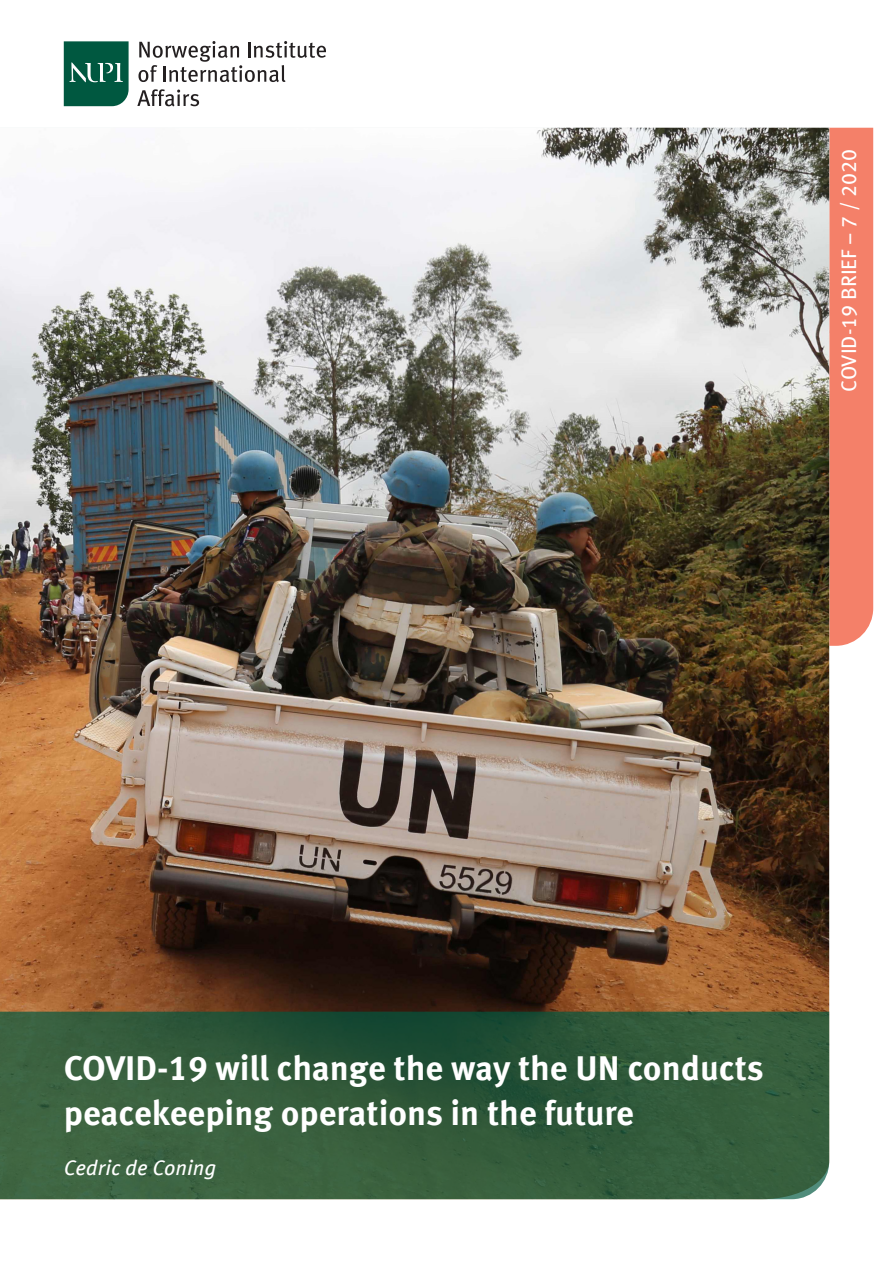
<style>
.page{position:relative;width:893px;height:1263px;background:#fff}
.page>*{position:absolute;margin:0;border:0;box-sizing:border-box;transform-origin:0 0}
.t1{font:700 34.5px/45px "Meta Offc Pro";color:#fff}
.t2{font:21px "Meta Offc Pro";color:#fff}
.t3{font:italic 21px "Meta Offc Pro";color:#fff}
</style>
<div class="page">
<div style="left:829px;top:128px;width:44px;height:518px;background:#f48069"></div>
<img style="left:0;top:128px;width:829px;height:884px">
<svg style="left:0;top:1012px;width:829px;height:187px;background:#335b3c"></svg>
<svg style="left:64px;top:41px;width:65px;height:65px;background:#196853"></svg>
<svg style="left:138px;top:41px;width:188px;height:41px"></svg>
<svg style="left:137px;top:89px;width:62px;height:17px"></svg>
<p class="t2" style="left:833px;top:392px;width:244px;rotate:-90deg">COVID-19 BRIEF – 7 / 2020</p>
<p class="t1" style="left:64px;top:1044px;width:701px">COVID-19 will change the way the UN conducts peacekeeping operations in the future</p>
<p class="t3" style="left:64px;top:1151px;width:154px">Cedric de Coning</p>
</div>
